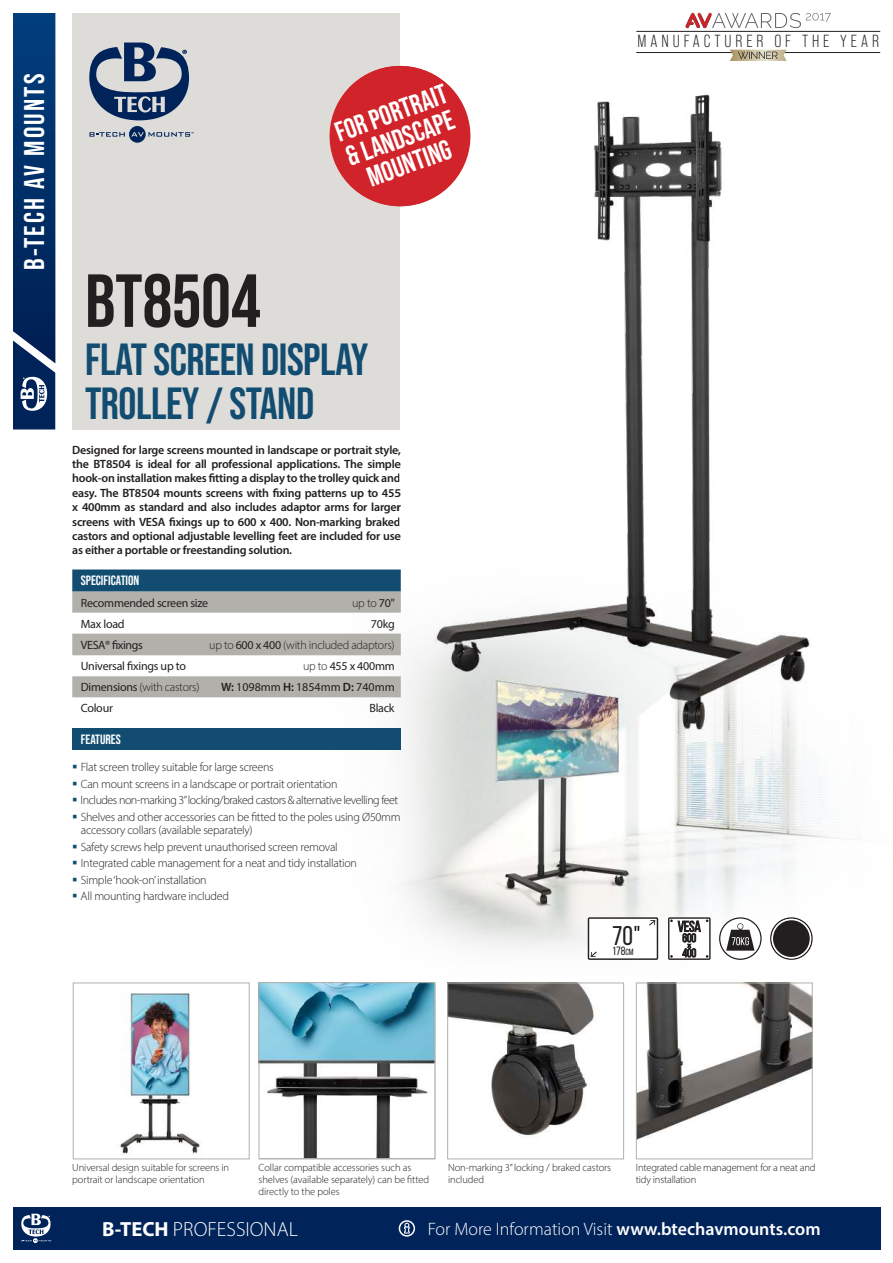
<style>
.page{position:relative;width:893px;height:1263px;background:#fff}
.page>*{position:absolute;margin:0;border:0;box-sizing:border-box;transform-origin:0 0}
.t1{font:700 75px "Bebas Neue Pro";color:#231f20}
.t2{font:700 45px/43.5px "Bebas Neue Pro";letter-spacing:-.01em;color:#124d71}
.t3{font:700 28.5px "Bebas Neue Pro";letter-spacing:.08em;color:#fff}
.t4{font:700 27.9px/26.5px "Bebas Neue Pro";color:#fff;text-align:center}
.t5{font:27px "Bebas Neue";color:#231f20}
.t6{font:300 20.55px "Myriad Pro";color:#fff}
.t7{font:300 18px "Myriad Pro";color:#fff}
.t8{font:17.55px "Bebas Neue Pro";letter-spacing:.225em;color:#231f20}
.t9{font:700 13.5px "Bebas Neue Pro";color:#fff}
.t10{font:300 12px/16.5px "Myriad Pro";letter-spacing:-.02em;color:#231f20}
.t11{font:600 12px/14.4px "Myriad Pro";letter-spacing:-.02em;color:#231f20;text-align:justify}
.t12{font:12px "Myriad Pro";letter-spacing:-.02em;color:#231f20}
.t13{font:12px "Myriad Pro";color:#231f20}
.t14{font:12px "Bebas Neue";color:#231f20}
.t15{font:300 10.5px/12px "Myriad Pro";letter-spacing:-.01em;color:#231f20}
.s1{font-weight:400}
.s2{font-weight:300}
.s3{font-weight:600}
.s4{font-size:9px}
.s5{font-weight:700}
</style>
<div class="page">
<div style="left:72px;top:6px;width:328px;height:423px;background:#dddcd9"></div>
<svg style="left:89px;top:43px;width:100px;height:77px"></svg>
<svg style="left:90px;top:126px;width:103px;height:17px"></svg>
<svg style="left:13px;top:13px;width:42px;height:416px;background:#0c376d"></svg>
<div style="left:0;top:0;width:893px;height:13px;background:#fff"></div>
<div style="left:13px;top:1208px;width:867px;height:42px;background:#002359"></div>
<svg style="left:21px;top:1214px;width:31px;height:29px"></svg>
<svg style="left:399px;top:1220px;width:16px;height:16px"></svg>
<img style="left:333px;top:697px;width:514px;height:262px">
<img style="left:638px;top:984px;width:173px;height:156px">
<div style="left:636px;top:982px;width:177px;height:177px;border:1px solid #b1b0aa"></div>
<svg style="left:668px;top:917px;width:43px;height:43px"></svg>
<svg style="left:719px;top:917px;width:43px;height:43px"></svg>
<svg style="left:72px;top:569px;width:326px;height:128px"></svg>
<img style="left:449px;top:984px;width:146px;height:152px">
<div style="left:447px;top:982px;width:177px;height:177px;border:1px solid #b1b0aa"></div>
<img style="left:120px;top:993px;width:80px;height:162px">
<div style="left:73px;top:982px;width:177px;height:177px;border:1px solid #b1b0aa"></div>
<img style="left:261px;top:984px;width:172px;height:173px">
<div style="left:259px;top:982px;width:176px;height:177px;border:1px solid #b1b0aa"></div>
<div style="left:72px;top:728px;width:329px;height:22px;background:#124d71"></div>
<svg style="left:588px;top:917px;width:70px;height:43px"></svg>
<svg style="left:329px;top:65px;width:112px;height:142px"></svg>
<img style="left:398px;top:79px;width:440px;height:661px">
<svg style="left:770px;top:917px;width:43px;height:43px"></svg>
<hr style="left:636px;top:31px;width:244px;height:1px;background:#231f20">
<hr style="left:636px;top:52px;width:244px;height:1px;background:#231f20">
<svg style="left:730px;top:50px;width:57px;height:11px"></svg>
<img style="left:685px;top:13px;width:27px;height:15px">
<svg style="left:712px;top:13px;width:119px;height:15px"></svg>
<h3 class="t3" style="left:18px;top:270px;width:198px;rotate:-90deg">B-TECH AV MOUNTS</h3>
<h3 class="t4" style="left:331px;top:120px;width:119px;rotate:-20deg">FOR PORTRAIT &amp; LANDSCAPE<br>MOUNTING</h3>
<h1 class="t1" style="left:85px;top:258px;width:177px">BT8504</h1>
<h2 class="t2" style="left:85px;top:337px;width:285px">FLAT SCREEN DISPLAY<br>TROLLEY / STAND</h2>
<p class="t11" style="left:72px;top:442px;width:330px">Designed for large screens mounted in landscape or portrait style, the BT8504 is ideal for all professional applications. The simple hook-on installation makes fitting a display to the trolley quick and easy. The BT8504 mounts screens with fixing patterns up to 455 x 400mm as standard and also includes adaptor arms for larger screens with VESA fixings up to 600 x 400. Non-marking braked castors and optional adjustable levelling feet are included for use as either a portable or freestanding solution.</p>
<p class="t9" style="left:81px;top:572px;width:60px">SPECIFICATION</p>
<p class="t12" style="left:81px;top:595px;width:129px">Recommended screen size</p>
<p class="t10" style="left:352px;top:594px;width:44px">up to <span class="s1">70"</span></p>
<p class="t12" style="left:81px;top:616px;width:45px">Max load</p>
<p class="t12" style="left:371px;top:616px;width:25px">70kg</p>
<p class="t12" style="left:81px;top:637px;width:64px">VESA® fixings</p>
<p class="t10" style="left:209px;top:636px;width:187px">up to <span class="s1">600 x 400</span> (with included adaptors)</p>
<p class="t12" style="left:81px;top:659px;width:107px">Universal fixings up to</p>
<p class="t12" style="left:303px;top:659px;width:93px"><span class="s2">up to</span> 455 x 400mm</p>
<p class="t10" style="left:81px;top:679px;width:120px"><span class="s1">Dimensions</span> (with castors)</p>
<p class="t13" style="left:221px;top:680px;width:175px"><span class="s3">W:</span> 1098mm <span class="s3">H:</span> 1854mm <span class="s3">D:</span> 740mm</p>
<p class="t12" style="left:81px;top:701px;width:34px">Colour</p>
<p class="t12" style="left:369px;top:701px;width:27px">Black</p>
<p class="t9" style="left:81px;top:731px;width:41px">FEATURES</p>
<p class="t10" style="left:81px;top:759px;width:322px">Flat screen trolley suitable for large screens<br>Can mount screens in a landscape or portrait orientation<br>Includes non-marking 3”locking/braked castors &amp; alternative levelling feet Shelves and other accessories can be fitted to the poles using Ø50mm</p>
<p class="t10" style="left:81px;top:822px;width:278px">accessory collars (available separately)<br>Safety screws help prevent unauthorised screen removal Integrated cable management for a neat and tidy installation Simple ‘hook-on’ installation<br>All mounting hardware included</p>
<h3 class="t8" style="left:638px;top:31px;width:243px">MANUFACTURER OF THE YEAR</h3>
<h3 class="t5" style="left:612px;top:921px;width:22px">70</h3>
<p class="t14" style="left:612px;top:945px;width:23px">178<span class="s4">cm</span></p>
<p class="t15" style="left:72px;top:1161px;width:158px">Universal design suitable for screens in portrait or landscape orientation</p>
<p class="t15" style="left:259px;top:1161px;width:172px">Collar compatible accessories such as shelves (available separately) can be fitted directly to the poles</p>
<p class="t15" style="left:636px;top:1161px;width:181px;line-height:12.6px">Integrated cable management for a neat and tidy installation</p>
<p class="t15" style="left:448px;top:1161px;width:165px">Non-marking 3” locking / braked castors included</p>
<h3 class="t6" style="left:102px;top:1217px;width:197px"><span class="s5">B-TECH</span> PROFESSIONAL</h3>
<h3 class="t7" style="left:428px;top:1218px;width:394px">For More Information Visit <span class="s3">www.btechavmounts.com</span></h3>
</div>
